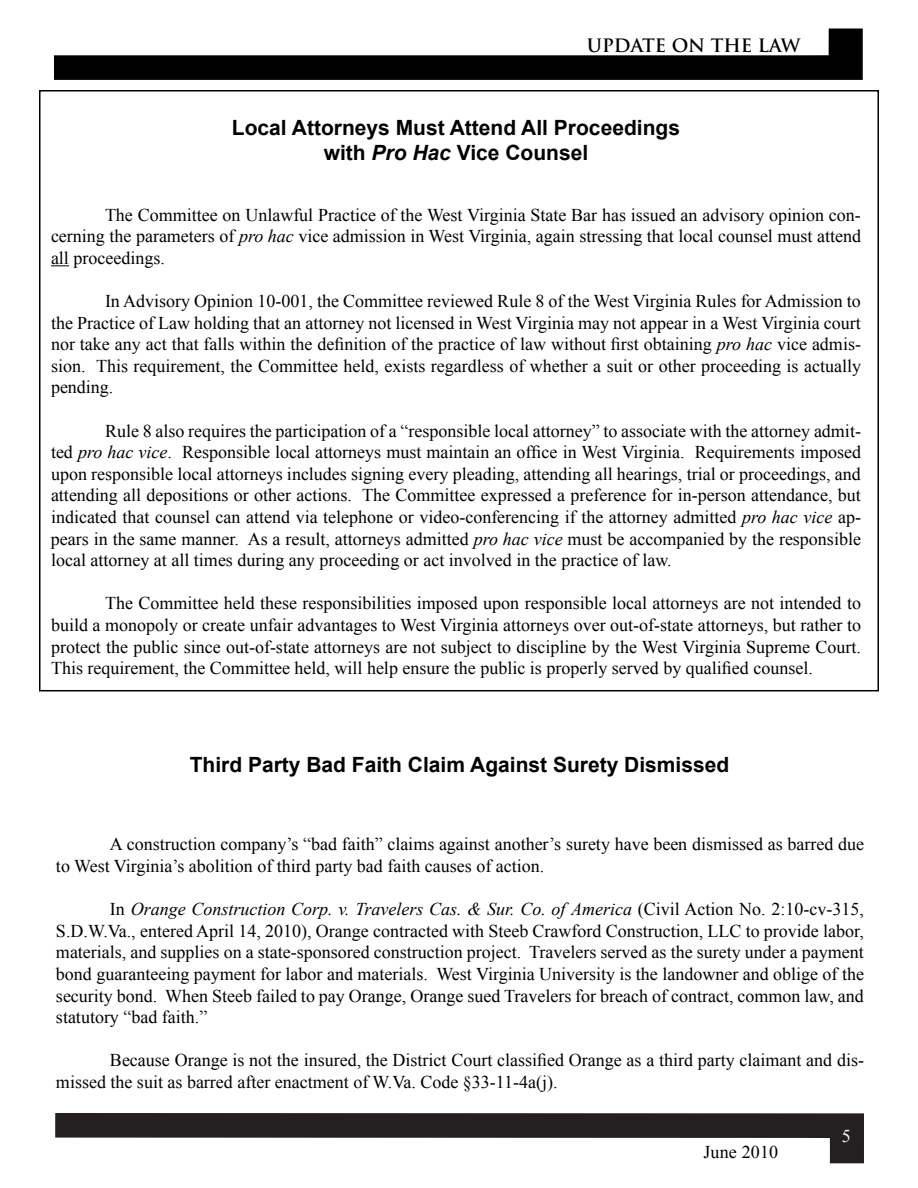
<style>
.page{position:relative;width:918px;height:1188px;background:#fff}
.page>*{position:absolute;margin:0;border:0;box-sizing:border-box;transform-origin:0 0}
.t1{font:700 21px/25.2px "Arial";color:#000;text-align:center}
.t2{font:18px/21.6px "Times New Roman";color:#000;text-align:justify}
.t3{font:700 18px "Trajan Pro";color:#000}
.t4{font:18px "Times New Roman";color:#fff}
.s1{font-style:italic}
</style>
<div class="page">
<svg style="left:55px;top:1113px;width:809px;height:50px"></svg>
<svg style="left:54px;top:28px;width:809px;height:52px"></svg>
<svg style="left:51px;top:265px;width:18px;height:1px"></svg>
<p class="t3" style="left:587px;top:34px;width:215px">UPDATE ON THE LAW</p>
<p class="t1" style="left:232px;top:116px;width:450px">Local Attorneys Must Attend All Proceedings with <span class="s1">Pro Hac</span> Vice Counsel</p>
<p class="t2" style="left:51px;top:204px;width:812px;text-indent:54px">The Committee on Unlawful Practice of the West Virginia State Bar has issued an advisory opinion con&shy;cerning the parameters of <span class="s1">pro hac</span> vice admission in West Virginia, again stressing that local counsel must attend all proceedings.</p>
<p class="t2" style="left:51px;top:290px;width:812px;text-indent:54px">In Advisory Opinion 10-001, the Committee reviewed Rule 8 of the West Virginia Rules for Admission to the Practice of Law holding that an attorney not licensed in West Virginia may not appear in a West Virginia court nor take any act that falls within the definition of the practice of law without first obtaining <span class="s1">pro hac</span> vice admis&shy;sion. This requirement, the Committee held, exists regardless of whether a suit or other proceeding is actually pending.</p>
<p class="t2" style="left:51px;top:420px;width:812px;text-indent:54px">Rule 8 also requires the participation of a “responsible local attorney” to associate with the attorney admit&shy;ted <span class="s1">pro hac vice</span>. Responsible local attorneys must maintain an office in West Virginia. Requirements imposed upon responsible local attorneys includes signing every pleading, attending all hearings, trial or proceedings, and attending all depositions or other actions. The Committee expressed a preference for in-person attendance, but indicated that counsel can attend via telephone or video-conferencing if the attorney admitted <span class="s1">pro hac vice</span> ap&shy;pears in the same manner. As a result, attorneys admitted <span class="s1">pro hac vice</span> must be accompanied by the responsible local attorney at all times during any proceeding or act involved in the practice of law.</p>
<p class="t2" style="left:51px;top:592px;width:812px;text-indent:54px">The Committee held these responsibilities imposed upon responsible local attorneys are not intended to build a monopoly or create unfair advantages to West Virginia attorneys over out-of-state attorneys, but rather to protect the public since out-of-state attorneys are not subject to discipline by the West Virginia Supreme Court.<br>This requirement, the Committee held, will help ensure the public is properly served by qualified counsel.</p>
<p class="t1" style="left:190px;top:752px;width:541px">Third Party Bad Faith Claim Against Surety Dismissed</p>
<p class="t2" style="left:56px;top:833px;width:810px;text-indent:54px">A construction company’s “bad faith” claims against another’s surety have been dismissed as barred due to West Virginia’s abolition of third party bad faith causes of action.</p>
<p class="t2" style="left:56px;top:898px;width:810px;text-indent:54px">In <span class="s1">Orange Construction Corp. v. Travelers Cas. &amp; Sur. Co. of America</span> (Civil Action No. 2:10-cv-315, S.D.W.Va., entered April 14, 2010), Orange contracted with Steeb Crawford Construction, LLC to provide labor, materials, and supplies on a state-sponsored construction project. Travelers served as the surety under a payment bond guaranteeing payment for labor and materials. West Virginia University is the landowner and oblige of the security bond. When Steeb failed to pay Orange, Orange sued Travelers for breach of contract, common law, and statutory “bad faith.”</p>
<p class="t2" style="left:56px;top:1049px;width:810px;text-indent:54px">Because Orange is not the insured, the District Court classified Orange as a third party claimant and dis&shy;missed the suit as barred after enactment of W.Va. Code §33-11-4a(j).</p>
<p class="t2" style="left:703px;top:1141px;width:76px">June 2010</p>
<p class="t4" style="left:842px;top:1124px;width:10px">5</p>
</div>
